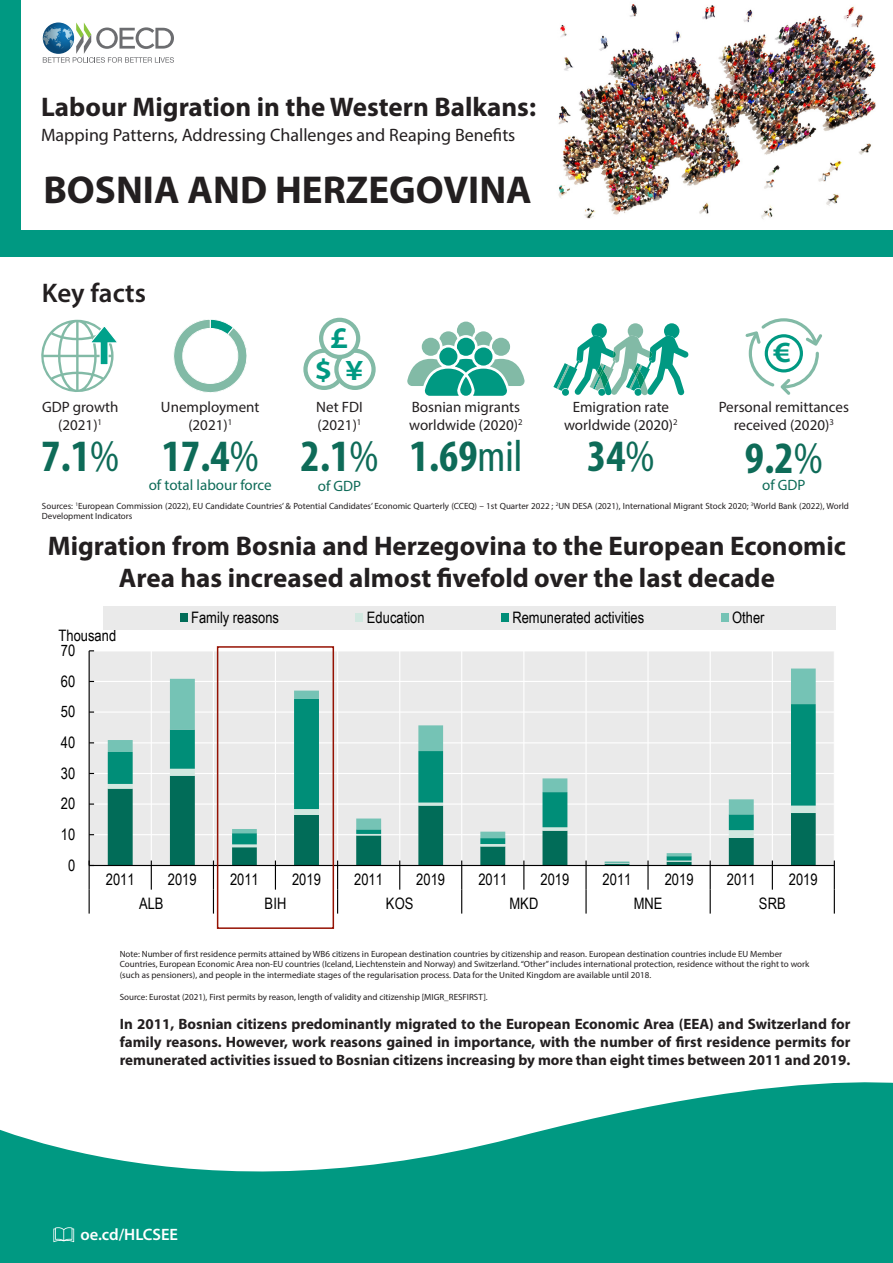
<style>
.page{position:relative;width:893px;height:1263px;background:#fff}
.page>*{position:absolute;margin:0;border:0;box-sizing:border-box;transform-origin:0 0}
.t1{font:700 condensed 45px "Myriad Pro";color:#0e6b58}
.t2{font:700 39px "Myriad Pro";color:#231f20}
.t3{font:600 36px "Myriad Pro";color:#009982}
.t4{font:700 27px/32.4px "Myriad Pro";color:#231f20;text-align:center}
.t5{font:600 27px "Myriad Pro";color:#231f20}
.t6{font:18px "Myriad Pro";color:#231f20}
.t7{font:600 16.5px "Myriad Pro";color:#fff}
.t8{font:15.75px "Arial Narrow";color:#000}
.t9{font:700 15px/18px "Myriad Pro";color:#231f20;text-align:justify}
.t10{font:15px/18px "Myriad Pro";color:#231f20;text-align:center}
.t11{font:15px "Myriad Pro";color:#0e6b58}
.t12{font:9px/10.8px "Myriad Pro";color:#231f20}
.s1{font-weight:400}
</style>
<div class="page">
<svg style="left:0;top:1082px;width:893px;height:181px;fill:#009982"></svg>
<div style="left:0;top:0;width:893px;height:256px;background:#009982"></div>
<img style="left:547px;top:0;width:344px;height:230px">
<div style="left:22px;top:0;width:526px;height:229px;background:#fff"></div>
<svg style="left:43px;top:23px;width:131px;height:40px"></svg>
<svg style="left:745px;top:318px;width:77px;height:77px"></svg>
<svg style="left:41px;top:320px;width:76px;height:72px"></svg>
<svg style="left:303px;top:318px;width:73px;height:72px"></svg>
<div style="left:89px;top:651px;width:745px;height:214px;background:#eaeaea"></div>
<hr style="left:89px;top:681px;width:745px;height:1px;background:#fff">
<hr style="left:89px;top:711px;width:745px;height:2px;background:#fff">
<hr style="left:89px;top:742px;width:745px;height:1px;background:#fff">
<hr style="left:89px;top:773px;width:745px;height:1px;background:#fff">
<hr style="left:89px;top:803px;width:745px;height:2px;background:#fff">
<hr style="left:89px;top:834px;width:745px;height:1px;background:#fff">
<hr style="left:772px;top:651px;width:1px;height:214px;background:#fff">
<hr style="left:710px;top:651px;width:1px;height:214px;background:#fff">
<hr style="left:647px;top:651px;width:2px;height:214px;background:#fff">
<hr style="left:585px;top:651px;width:2px;height:214px;background:#fff">
<hr style="left:523px;top:651px;width:1px;height:214px;background:#fff">
<hr style="left:461px;top:651px;width:1px;height:214px;background:#fff">
<hr style="left:399px;top:651px;width:1px;height:214px;background:#fff">
<hr style="left:337px;top:651px;width:1px;height:214px;background:#fff">
<hr style="left:275px;top:651px;width:1px;height:214px;background:#fff">
<hr style="left:213px;top:651px;width:1px;height:214px;background:#fff">
<hr style="left:151px;top:651px;width:1px;height:214px;background:#fff">
<svg style="left:108px;top:863px;width:708px;height:2px"></svg>
<svg style="left:108px;top:668px;width:708px;height:194px"></svg>
<hr style="left:89px;top:651px;width:1px;height:214px;background:#000">
<hr style="left:89px;top:865px;width:745px;height:1px;background:#000">
<svg style="left:772px;top:860px;width:1px;height:30px"></svg>
<hr style="left:647px;top:865px;width:2px;height:25px;background:#000">
<hr style="left:585px;top:865px;width:2px;height:25px;background:#000">
<svg style="left:523px;top:860px;width:1px;height:30px"></svg>
<svg style="left:399px;top:860px;width:1px;height:30px"></svg>
<svg style="left:275px;top:860px;width:1px;height:30px"></svg>
<svg style="left:151px;top:860px;width:1px;height:30px"></svg>
<svg style="left:834px;top:860px;width:1px;height:53px"></svg>
<svg style="left:710px;top:860px;width:1px;height:53px"></svg>
<hr style="left:585px;top:890px;width:2px;height:23px;background:#000">
<svg style="left:461px;top:860px;width:1px;height:53px"></svg>
<svg style="left:337px;top:860px;width:1px;height:53px"></svg>
<svg style="left:213px;top:860px;width:1px;height:53px"></svg>
<svg style="left:89px;top:860px;width:5px;height:53px"></svg>
<div style="left:103px;top:606px;width:733px;height:24px;background:#eaeaea"></div>
<div style="left:180px;top:614px;width:8px;height:8px;background:#016c58"></div>
<div style="left:355px;top:614px;width:8px;height:8px;background:#d1e8e0"></div>
<div style="left:501px;top:614px;width:8px;height:8px;background:#008e78"></div>
<div style="left:721px;top:614px;width:8px;height:8px;background:#75c3b5"></div>
<div style="left:217px;top:646px;width:117px;height:283px;border:2px solid #951102"></div>
<svg style="left:407px;top:322px;width:118px;height:74px"></svg>
<svg style="left:553px;top:323px;width:136px;height:73px"></svg>
<svg style="left:53px;top:1227px;width:21px;height:15px"></svg>
<svg style="left:173px;top:319px;width:74px;height:74px"></svg>
<p class="t4" style="left:41px;top:90px;width:496px">Labour Migration in the Western Balkans:</p>
<p class="t6" style="left:41px;top:124px;width:476px">Mapping Patterns, Addressing Challenges and Reaping Benefits</p>
<p class="t2" style="left:43px;top:164px;width:490px">BOSNIA AND HERZEGOVINA</p>
<h2 class="t5" style="left:42px;top:276px;width:106px">Key facts</h2>
<p class="t3" style="left:329px;top:313px;width:21px">£</p>
<p class="t3" style="left:314px;top:344px;width:52px">$ ¥</p>
<p class="t3" style="left:772px;top:327px;width:21px">€</p>
<h2 class="t10" style="left:161px;top:398px;width:100px">Unemployment (2021)<sup>1</sup></h2>
<h2 class="t1" style="left:162px;top:428px;width:99px">17.4<span class="s1">%</span></h2>
<h2 class="t11" style="left:149px;top:476px;width:125px">of total labour force</h2>
<p class="t12" style="left:42px;top:500px;width:808px">Sources: <sup>1</sup>European Commission (2022), EU Candidate Countries’ &amp; Potential Candidates’ Economic Quarterly (CCEQ) – 1st Quarter 2022 ; <sup>2</sup>UN DESA (2021), International Migrant Stock 2020; <sup>3</sup>World Bank (2022), World<br>Development Indicators</p>
<h2 class="t10" style="left:42px;top:398px;width:78px">GDP growth (2021)<sup>1</sup></h2>
<h2 class="t1" style="left:41px;top:428px;width:79px">7.1<span class="s1">%</span></h2>
<h2 class="t10" style="left:719px;top:398px;width:132px">Personal remittances received (2020)<sup>3</sup></h2>
<h2 class="t10" style="left:316px;top:398px;width:48px;text-align:left">Net FDI (2021)<sup>1</sup></h2>
<h2 class="t10" style="left:409px;top:398px;width:115px;text-align:left">Bosnian migrants worldwide (2020)<sup>2</sup></h2>
<h2 class="t1" style="left:410px;top:428px;width:114px">1.69<span class="s1">mil</span></h2>
<h2 class="t10" style="left:564px;top:398px;width:115px">Emigration rate worldwide (2020)<sup>2</sup></h2>
<h2 class="t1" style="left:587px;top:428px;width:69px">34<span class="s1">%</span></h2>
<h2 class="t1" style="left:301px;top:428px;width:79px">2.1<span class="s1">%</span></h2>
<h2 class="t1" style="left:745px;top:429px;width:79px">9.2<span class="s1">%</span></h2>
<h2 class="t11" style="left:762px;top:476px;width:45px">of GDP</h2>
<h2 class="t11" style="left:318px;top:477px;width:45px">of GDP</h2>
<p class="t4" style="left:48px;top:529px;width:800px">Migration from Bosnia and Herzegovina to the European Economic<br>Area has increased almost fivefold over the last decade</p>
<p class="t8" style="left:59px;top:624px;width:59px">Thousand</p>
<p class="t8" style="left:61px;top:639px;width:16px">70</p>
<p class="t8" style="left:61px;top:669px;width:16px">60</p>
<p class="t8" style="left:61px;top:700px;width:16px">50</p>
<p class="t8" style="left:61px;top:731px;width:16px">40</p>
<p class="t8" style="left:61px;top:761px;width:16px">30</p>
<p class="t8" style="left:61px;top:792px;width:16px">20</p>
<p class="t8" style="left:61px;top:823px;width:16px">10</p>
<p class="t8" style="left:68px;top:853px;width:9px">0</p>
<p class="t8" style="left:191px;top:606px;width:89px">Family reasons</p>
<p class="t8" style="left:367px;top:606px;width:59px">Education</p>
<p class="t8" style="left:512px;top:606px;width:133px">Remunerated activities</p>
<p class="t8" style="left:732px;top:606px;width:34px">Other</p>
<p class="t8" style="left:106px;top:868px;width:30px">2011</p>
<p class="t8" style="left:168px;top:868px;width:30px">2019</p>
<p class="t8" style="left:230px;top:868px;width:30px">2011</p>
<p class="t8" style="left:292px;top:868px;width:30px">2019</p>
<p class="t8" style="left:354px;top:868px;width:30px">2011</p>
<p class="t8" style="left:416px;top:868px;width:30px">2019</p>
<p class="t8" style="left:478px;top:868px;width:30px">2011</p>
<p class="t8" style="left:540px;top:868px;width:30px">2019</p>
<p class="t8" style="left:603px;top:868px;width:30px">2011</p>
<p class="t8" style="left:665px;top:868px;width:30px">2019</p>
<p class="t8" style="left:727px;top:868px;width:30px">2011</p>
<p class="t8" style="left:789px;top:868px;width:30px">2019</p>
<p class="t8" style="left:139px;top:892px;width:26px">ALB</p>
<p class="t8" style="left:265px;top:892px;width:23px">BIH</p>
<p class="t8" style="left:386px;top:892px;width:29px">KOS</p>
<p class="t8" style="left:509px;top:892px;width:30px">MKD</p>
<p class="t8" style="left:634px;top:892px;width:30px">MNE</p>
<p class="t8" style="left:759px;top:892px;width:28px">SRB</p>
<p class="t12" style="left:120px;top:948px;width:691px">Note: Number of first residence permits attained by WB6 citizens in European destination countries by citizenship and reason. European destination countries include EU Member<br>Countries, European Economic Area non-EU countries (Iceland, Liechtenstein and Norway) and Switzerland. “Other” includes international protection, residence without the right to work (such as pensioners), and people in the intermediate stages of the regularisation process. Data for the United Kingdom are available until 2018.</p>
<p class="t12" style="left:120px;top:991px;width:370px">Source: Eurostat (2021), First permits by reason, length of validity and citizenship [MIGR_RESFIRST].</p>
<p class="t9" style="left:120px;top:1014px;width:732px">In 2011, Bosnian citizens predominantly migrated to the European Economic Area (EEA) and Switzerland for family reasons. However, work reasons gained in importance, with the number of first residence permits for remunerated activities issued to Bosnian citizens increasing by more than eight times between 2011 and 2019.</p>
<p class="t7" style="left:80px;top:1224px;width:99px">oe.cd/HLCSEE</p>
</div>
